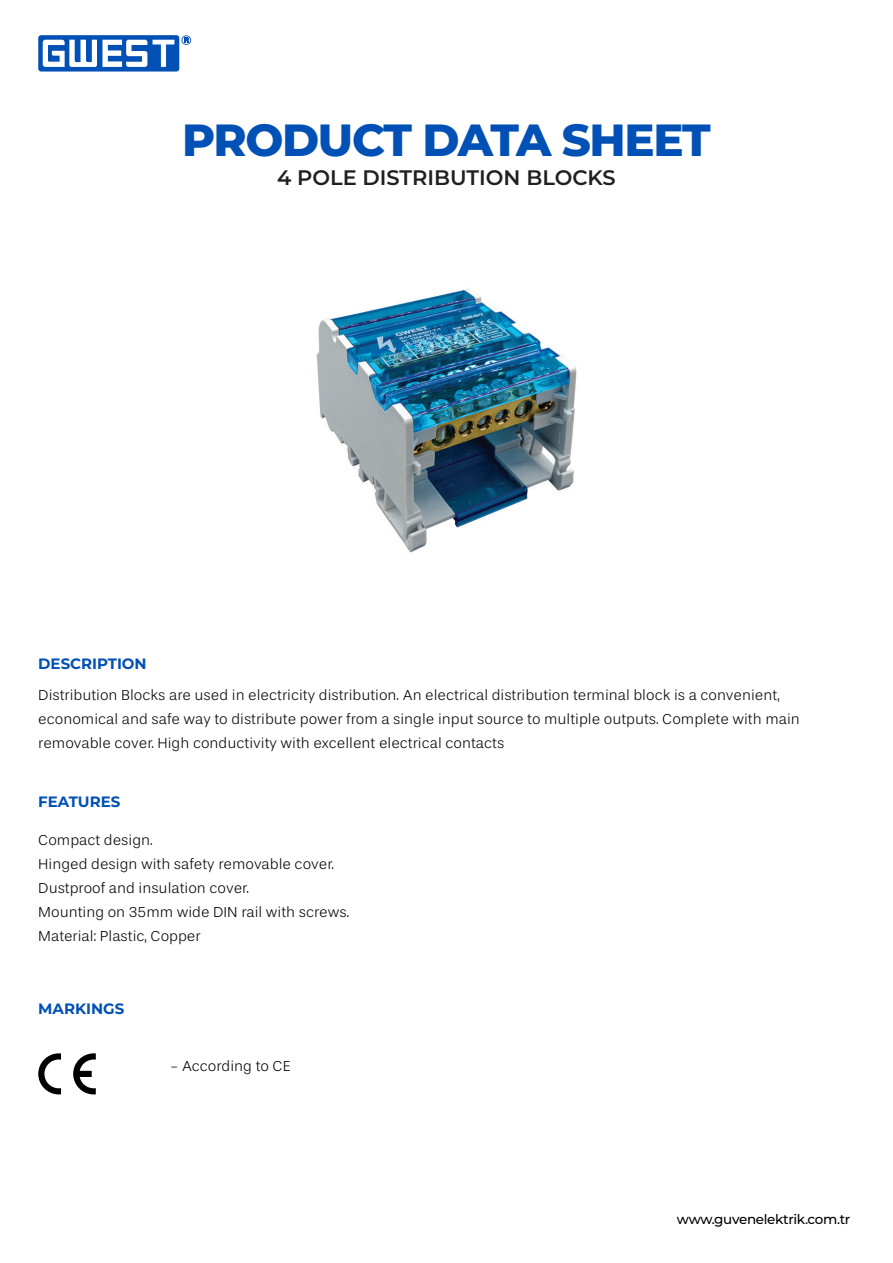
<style>
.page{position:relative;width:893px;height:1263px;background:#fff}
.page>*{position:absolute;margin:0;border:0;box-sizing:border-box;transform-origin:0 0}
.Category_3_Description{font:800 45px "Montserrat";letter-spacing:-.03em;color:#0050b5}
.Category_3_Description-2{font:600 21px "Montserrat";color:#231f20}
.t1{font:300 15px "Stevie Sans";color:#040503}
.t2{font:700 15px "Montserrat";color:#0050b5}
.t3{font:500 13.5px "Montserrat";letter-spacing:-.025em;color:#000}
</style>
<div class="page">
<div style="left:38px;top:35px;width:141px;height:36px;background:#0050b5;border-radius:3px"></div>
<svg style="left:43px;top:40px;width:104px;height:27px"></svg>
<svg style="left:153px;top:40px;width:21px;height:27px"></svg>
<svg style="left:181px;top:35px;width:10px;height:10px"></svg>
<svg style="left:73px;top:1053px;width:23px;height:41px"></svg>
<svg style="left:38px;top:1053px;width:23px;height:41px"></svg>
<img style="left:316px;top:288px;width:261px;height:265px">
<p class="Category_3_Description" style="left:182px;top:107px;width:530px">PRODUCT DATA SHEET</p>
<p class="Category_3_Description-2" style="left:277px;top:162px;width:340px">4 POLE DISTRIBUTION BLOCKS</p>
<p class="t2" style="left:38px;top:653px;width:110px">DESCRIPTION</p>
<p class="t1" style="left:38px;top:686px;width:743px">Distribution Blocks are used in electricity distribution. An electrical distribution terminal block is a convenient,</p>
<p class="t1" style="left:38px;top:710px;width:763px">economical and safe way to distribute power from a single input source to multiple outputs. Complete with main</p>
<p class="t1" style="left:38px;top:734px;width:467px">removable cover. High conductivity with excellent electrical contacts</p>
<p class="t2" style="left:38px;top:790px;width:84px">FEATURES</p>
<p class="t1" style="left:38px;top:831px;width:116px">Compact design.</p>
<p class="t1" style="left:38px;top:855px;width:297px">Hinged design with safety removable cover.</p>
<p class="t1" style="left:38px;top:879px;width:212px">Dustproof and insulation cover.</p>
<p class="t1" style="left:38px;top:903px;width:312px">Mounting on 35mm wide DIN rail with screws.</p>
<p class="t1" style="left:38px;top:927px;width:164px">Material: Plastic, Copper</p>
<p class="t2" style="left:38px;top:998px;width:88px">MARKINGS</p>
<p class="t1" style="left:170px;top:1058px;width:122px">- According to CE</p>
<p class="t3" style="left:677px;top:1209px;width:175px">www.guvenelektrik.com.tr</p>
</div>
